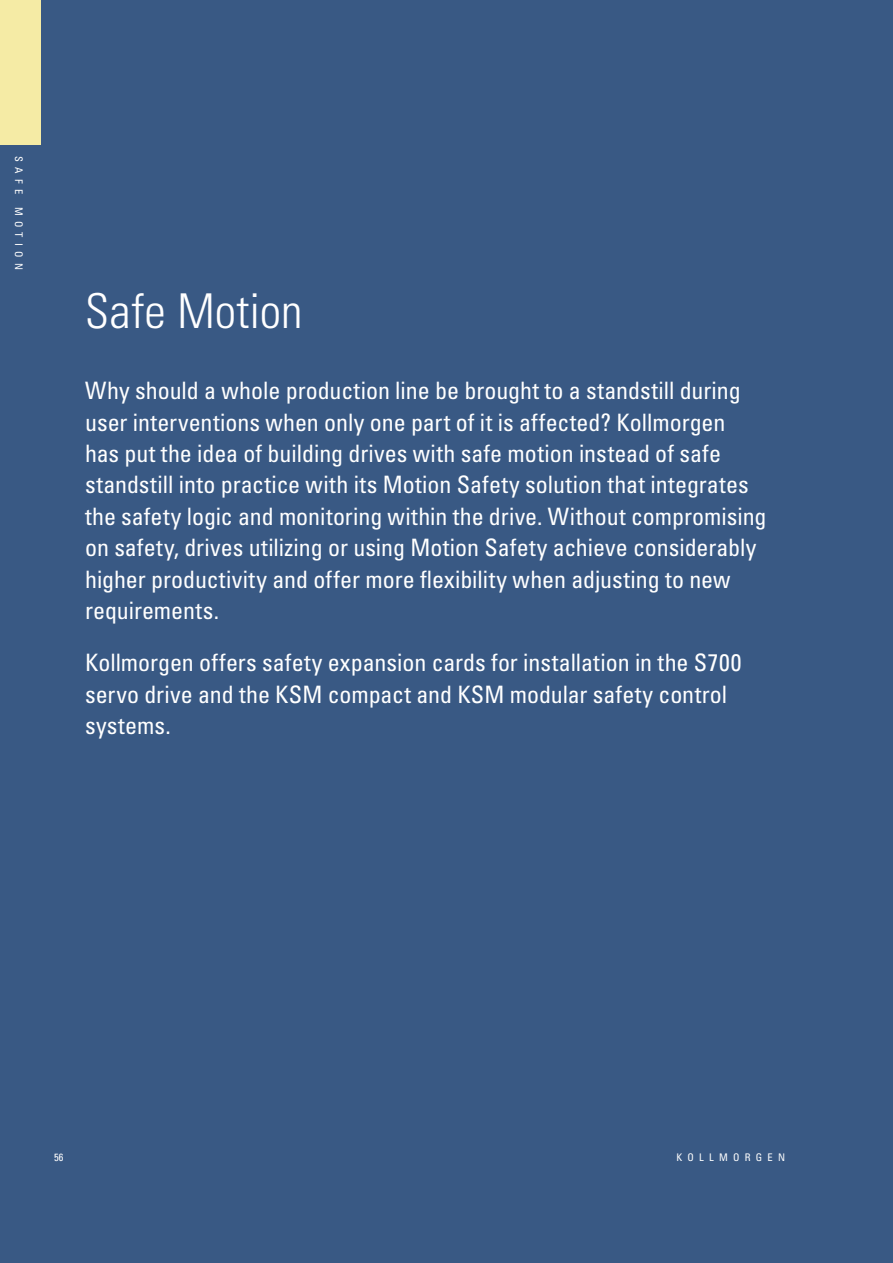
<style>
.page{position:relative;width:893px;height:1263px;background:#fff}
.page>*{position:absolute;margin:0;border:0;box-sizing:border-box;transform-origin:0 0}
.t1{font:300 condensed 48px "Univers LT Std";color:#fff}
.t2{font:condensed 24px/31.5px "Univers LT Std";color:#fff}
.t3{font:condensed 10.5px "Univers LT Std";letter-spacing:.5em;color:#fff}
.t4{font:condensed 10.5px "Univers";letter-spacing:.5em;color:#fff}
</style>
<div class="page">
<div style="left:0;top:0;width:892px;height:1263px;background:#395984"></div>
<div style="left:0;top:0;width:40px;height:145px;background:#f5eba5"></div>
<p class="t4" style="left:23px;top:156px;width:115px;rotate:90deg">SAFE MOTION</p>
<h1 class="t1" style="left:85px;top:291px;width:219px">Safe Motion</h1>
<p class="t2" style="left:85px;top:376px;width:683px">Why should a whole production line be brought to a standstill during user interventions when only one part of it is affected? Kollmorgen<br>has put the idea of building drives with safe motion instead of safe standstill into practice with its Motion Safety solution that integrates the safety logic and monitoring within the drive. Without compromising on safety, drives utilizing or using Motion Safety achieve considerably higher productivity and offer more flexibility when adjusting to new requirements.</p>
<p class="t2" style="left:85px;top:648px;width:657px">Kollmorgen offers safety expansion cards for installation in the S700 servo drive and the KSM compact and KSM modular safety control systems.</p>
<p class="t3" style="left:54px;top:1153px;width:11px">56</p>
<p class="t3" style="left:676px;top:1153px;width:110px">KOLLMORGEN</p>
</div>
